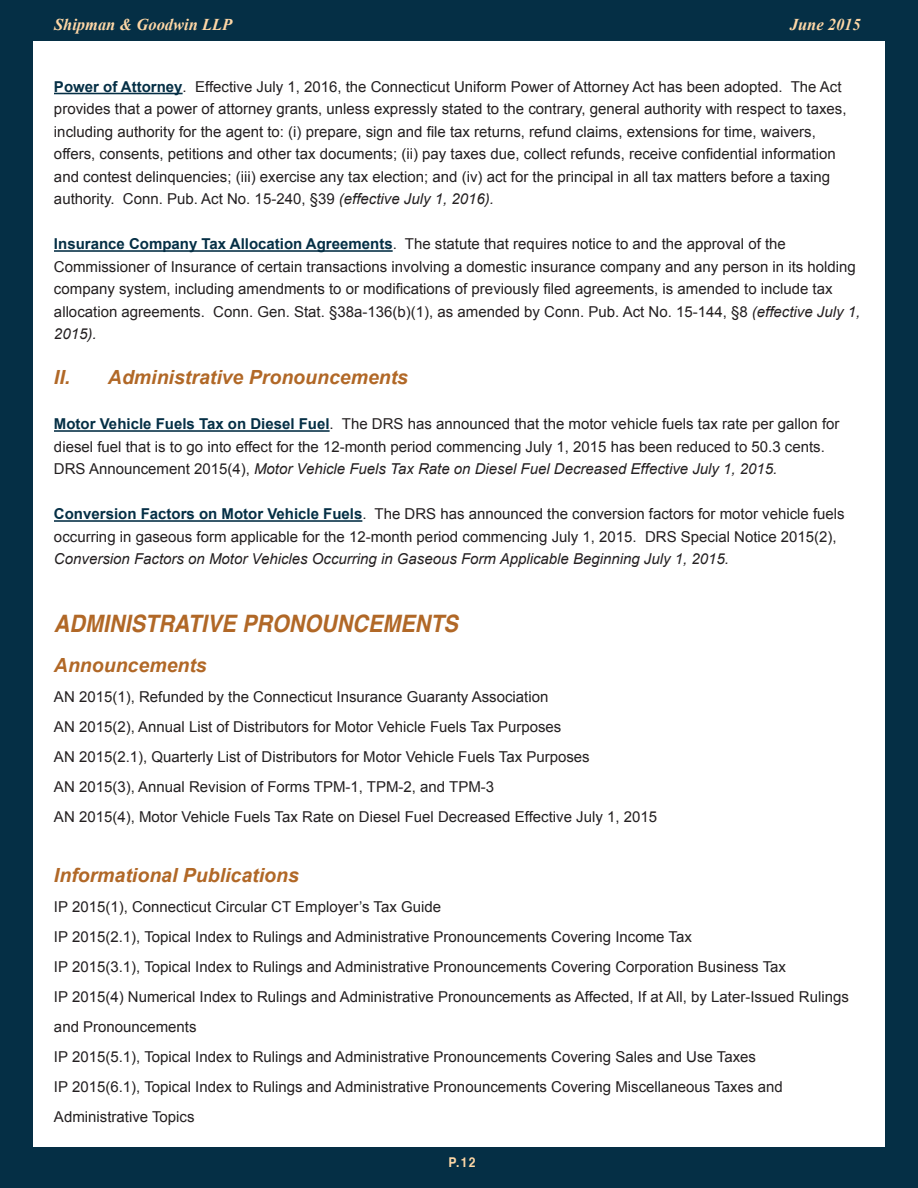
<style>
.page{position:relative;width:918px;height:1188px;background:#fff}
.page>*{position:absolute;margin:0;border:0;box-sizing:border-box;transform-origin:0 0}
.t1{font:italic 700 24px "Helvetica";color:#b16827;scale:.9 1}
.t2{font:italic 700 19.5px "Arial";color:#b16827}
.t3{font:italic 700 16.5px "Times New Roman";color:#fed7a6}
.t4{font:15px/22.5px "Arial";color:#231f20}
.t5{font:700 13.5px "Helvetica";color:#fed7a6;scale:.9 1}
.s1{font-weight:700;color:#052f45}
.s2{font-style:italic}
</style>
<div class="page">
<div style="left:0;top:1148px;width:918px;height:40px;background:#052f45"></div>
<div style="left:0;top:0;width:918px;height:40px;background:#052f45"></div>
<div style="left:885px;top:0;width:33px;height:1188px;background:#052f45"></div>
<div style="left:0;top:0;width:33px;height:1188px;background:#052f45"></div>
<hr style="left:54px;top:93px;width:129px;height:1px;background:#052f45">
<hr style="left:54px;top:250px;width:339px;height:2px;background:#052f45">
<hr style="left:54px;top:430px;width:276px;height:2px;background:#052f45">
<hr style="left:54px;top:520px;width:308px;height:2px;background:#052f45">
<p class="t3" style="left:54px;top:13px;width:180px">Shipman &amp; Goodwin LLP</p>
<p class="t3" style="left:790px;top:13px;width:73px">June 2015</p>
<p class="t4" style="left:54px;top:76px;width:794px"><span class="s1">Power of Attorney</span>. Effective July 1, 2016, the Connecticut Uniform Power of Attorney Act has been adopted. The Act provides that a power of attorney grants, unless expressly stated to the contrary, general authority with respect to taxes, including authority for the agent to: (i) prepare, sign and file tax returns, refund claims, extensions for time, waivers, offers, consents, petitions and other tax documents; (ii) pay taxes due, collect refunds, receive confidential information and contest delinquencies; (iii) exercise any tax election; and (iv) act for the principal in all tax matters before a taxing authority. Conn. Pub. Act No. 15-240, §39 <span class="s2">(effective July 1, 2016).</span></p>
<p class="t4" style="left:54px;top:233px;width:808px"><span class="s1">Insurance Company Tax Allocation Agreements</span>. The statute that requires notice to and the approval of the Commissioner of Insurance of certain transactions involving a domestic insurance company and any person in its holding company system, including amendments to or modifications of previously filed agreements, is amended to include tax allocation agreements. Conn. Gen. Stat. §38a-136(b)(1), as amended by Conn. Pub. Act No. 15-144, §8 <span class="s2">(effective July 1, 2015).</span></p>
<p class="t2" style="left:54px;top:365px;width:356px">II. Administrative Pronouncements</p>
<p class="t4" style="left:54px;top:413px;width:787px"><span class="s1">Motor Vehicle Fuels Tax on Diesel Fuel</span>. The DRS has announced that the motor vehicle fuels tax rate per gallon for diesel fuel that is to go into effect for the 12-month period commencing July 1, 2015 has been reduced to 50.3 cents.<br>DRS Announcement 2015(4), <span class="s2">Motor Vehicle Fuels Tax Rate on Diesel Fuel Decreased Effective July 1, 2015.</span></p>
<p class="t4" style="left:54px;top:503px;width:792px"><span class="s1">Conversion Factors on Motor Vehicle Fuels</span>. The DRS has announced the conversion factors for motor vehicle fuels occurring in gaseous form applicable for the 12-month period commencing July 1, 2015. DRS Special Notice 2015(2),<br><span class="s2">Conversion Factors on Motor Vehicles Occurring in Gaseous Form Applicable Beginning July 1, 2015.</span></p>
<p class="t1" style="left:54px;top:604px;width:450px">ADMINISTRATIVE PRONOUNCEMENTS</p>
<p class="t2" style="left:54px;top:653px;width:154px">Announcements</p>
<p class="t4" style="left:54px;top:686px;width:496px">AN 2015(1), Refunded by the Connecticut Insurance Guaranty Association</p>
<p class="t4" style="left:54px;top:716px;width:509px">AN 2015(2), Annual List of Distributors for Motor Vehicle Fuels Tax Purposes</p>
<p class="t4" style="left:54px;top:746px;width:537px">AN 2015(2.1), Quarterly List of Distributors for Motor Vehicle Fuels Tax Purposes</p>
<p class="t4" style="left:54px;top:776px;width:442px">AN 2015(3), Annual Revision of Forms TPM-1, TPM-2, and TPM-3</p>
<p class="t4" style="left:54px;top:806px;width:605px">AN 2015(4), Motor Vehicle Fuels Tax Rate on Diesel Fuel Decreased Effective July 1, 2015</p>
<p class="t2" style="left:54px;top:863px;width:246px">Informational Publications</p>
<p class="t4" style="left:54px;top:896px;width:389px">IP 2015(1), Connecticut Circular CT Employer’s Tax Guide</p>
<p class="t4" style="left:54px;top:926px;width:639px">IP 2015(2.1), Topical Index to Rulings and Administrative Pronouncements Covering Income Tax</p>
<p class="t4" style="left:54px;top:956px;width:734px">IP 2015(3.1), Topical Index to Rulings and Administrative Pronouncements Covering Corporation Business Tax</p>
<p class="t4" style="left:54px;top:982px;width:796px;line-height:30px">IP 2015(4) Numerical Index to Rulings and Administrative Pronouncements as Affected, If at All, by Later-Issued Rulings and Pronouncements</p>
<p class="t4" style="left:54px;top:1046px;width:704px">IP 2015(5.1), Topical Index to Rulings and Administrative Pronouncements Covering Sales and Use Taxes</p>
<p class="t4" style="left:54px;top:1072px;width:730px;line-height:30px">IP 2015(6.1), Topical Index to Rulings and Administrative Pronouncements Covering Miscellaneous Taxes and<br>Administrative Topics</p>
<p class="t5" style="left:448px;top:1151px;width:32px">P.12</p>
</div>
